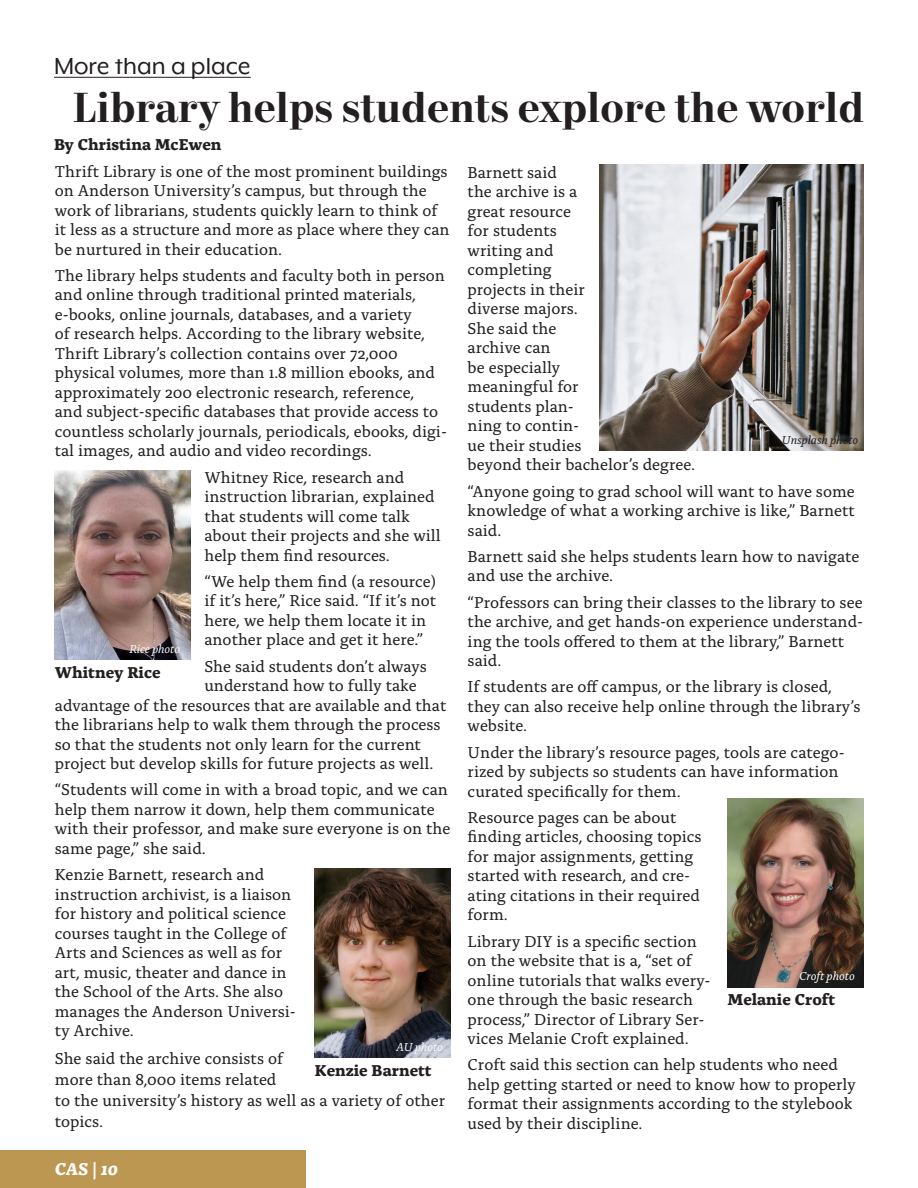
<style>
.page{position:relative;width:918px;height:1188px;background:#fff}
.page>*{position:absolute;margin:0;border:0;box-sizing:border-box;transform-origin:0 0}
.t1{font:600 42px "Mort Modern 10";color:#231f20}
.t2{font:27px "Mr Eaves XL Mod OT";color:#231f20}
.t3{font:italic 700 18px "Alda OTCEV";color:#fff}
.Synthesis_Paragraph{font:16.5px/19.5px "Alda OTCEV";color:#231f20}
.t4{font:700 16.5px "Alda OTCEV";color:#231f20}
.Synthesis_Paragraph-2{font:italic 12px "Alda OTCEV";color:#fafafa}
.Synthesis_Paragraph-3{font:italic 12px "Alda OTCEV";color:#231f20}
</style>
<div class="page">
<div style="left:0;top:1151px;width:305px;height:37px;background:#bb9752"></div>
<hr style="left:54px;top:77px;width:197px;height:1px;background:#231f20">
<img style="left:600px;top:164px;width:264px;height:286px">
<img style="left:55px;top:471px;width:136px;height:189px">
<img style="left:315px;top:869px;width:136px;height:189px">
<img style="left:728px;top:798px;width:136px;height:189px">
<p class="t2" style="left:54px;top:51px;width:198px">More than a place</p>
<p class="t1" style="left:72px;top:81px;width:793px">Library helps students explore the world</p>
<p class="t4" style="left:54px;top:131px;width:169px">By Christina McEwen</p>
<p class="Synthesis_Paragraph" style="left:55px;top:160px;width:396px">Thrift Library is one of the most prominent buildings on Anderson University’s campus, but through the work of librarians, students quickly learn to think of it less as a structure and more as place where they can be nurtured in their education.</p>
<p class="Synthesis_Paragraph" style="left:55px;top:264px;width:394px">The library helps students and faculty both in person and online through traditional printed materials, e-books, online journals, databases, and a variety<br>of research helps. According to the library website, Thrift Library’s collection contains over 72,000 physical volumes, more than 1.8 million ebooks, and approximately 200 electronic research, reference,<br>and subject-specific databases that provide access to countless scholarly journals, periodicals, ebooks, digi&shy;tal images, and audio and video recordings.</p>
<p class="Synthesis_Paragraph" style="left:204px;top:466px;width:238px">Whitney Rice, research and instruction librarian, explained that students will come talk about their projects and she will help them find resources.</p>
<p class="Synthesis_Paragraph" style="left:204px;top:570px;width:234px">“We help them find (a resource) if it’s here,” Rice said. “If it’s not here, we help them locate it in another place and get it here.”</p>
<p class="Synthesis_Paragraph" style="left:204px;top:655px;width:224px">She said students don’t always</p>
<p class="Synthesis_Paragraph" style="left:204px;top:675px;width:214px">understand how to fully take</p>
<p class="Synthesis_Paragraph" style="left:55px;top:694px;width:393px">advantage of the resources that are available and that</p>
<p class="Synthesis_Paragraph" style="left:55px;top:714px;width:387px">the librarians help to walk them through the process</p>
<p class="Synthesis_Paragraph" style="left:55px;top:733px;width:368px">so that the students not only learn for the current</p>
<p class="Synthesis_Paragraph" style="left:55px;top:753px;width:380px">project but develop skills for future projects as well.</p>
<p class="Synthesis_Paragraph" style="left:55px;top:779px;width:397px">“Students will come in with a broad topic, and we can help them narrow it down, help them communicate with their professor, and make sure everyone is on the same page,” she said.</p>
<p class="Synthesis_Paragraph" style="left:55px;top:864px;width:243px">Kenzie Barnett, research and instruction archivist, is a liaison for history and political science courses taught in the College of<br>Arts and Sciences as well as for art, music, theater and dance in the School of the Arts. She also manages the Anderson Universi&shy;ty Archive.</p>
<p class="Synthesis_Paragraph" style="left:55px;top:1047px;width:392px;line-height:21px">She said the archive consists of<br>more than 8,000 items related<br>to the university’s history as well as a variety of other topics.</p>
<p class="Synthesis_Paragraph" style="left:468px;top:161px;width:229px">Barnett said<br>the archive is a<br>great resource<br>for students<br>writing and<br>completing<br>projects in their<br>diverse majors.<br>She said the<br>archive can<br>be especially<br>meaningful for<br>students plan-<br>ning to contin-<br>ue their studies<br>beyond their bachelor’s degree.</p>
<p class="Synthesis_Paragraph" style="left:468px;top:480px;width:389px;text-align:justify">“Anyone going to grad school will want to have some knowledge of what a working archive is like,” Barnett said.</p>
<p class="Synthesis_Paragraph" style="left:468px;top:545px;width:393px">Barnett said she helps students learn how to navigate and use the archive.</p>
<p class="Synthesis_Paragraph" style="left:468px;top:591px;width:397px">“Professors can bring their classes to the library to see the archive, and get hands-on experience understand&shy;ing the tools offered to them at the library,” Barnett said.</p>
<p class="Synthesis_Paragraph" style="left:468px;top:676px;width:394px">If students are off campus, or the library is closed, they can also receive help online through the library’s website.</p>
<p class="Synthesis_Paragraph" style="left:468px;top:741px;width:379px">Under the library’s resource pages, tools are catego&shy;rized by subjects so students can have information curated specifically for them.</p>
<p class="Synthesis_Paragraph" style="left:468px;top:806px;width:235px">Resource pages can be about finding articles, choosing topics for major assignments, getting started with research, and cre&shy;ating citations in their required form.</p>
<p class="Synthesis_Paragraph" style="left:468px;top:930px;width:244px">Library DIY is a specific section on the website that is a, “set of online tutorials that walks every&shy;one through the basic research process,” Director of Library Ser&shy;vices Melanie Croft explained.</p>
<p class="Synthesis_Paragraph" style="left:468px;top:1054px;width:389px">Croft said this section can help students who need help getting started or need to know how to properly format their assignments according to the stylebook used by their discipline.</p>
<p class="Synthesis_Paragraph-3" style="left:782px;top:431px;width:78px">Unsplash photo</p>
<p class="Synthesis_Paragraph-2" style="left:129px;top:640px;width:52px">Rice photo</p>
<p class="t4" style="left:55px;top:659px;width:107px">Whitney Rice</p>
<p class="Synthesis_Paragraph-2" style="left:799px;top:967px;width:57px">Croft photo</p>
<p class="t4" style="left:728px;top:986px;width:109px">Melanie Croft</p>
<p class="Synthesis_Paragraph-2" style="left:396px;top:1038px;width:48px">AU photo</p>
<p class="t4" style="left:315px;top:1057px;width:118px">Kenzie Barnett</p>
<p class="t3" style="left:55px;top:1155px;width:65px">CAS | 10</p>
</div>
